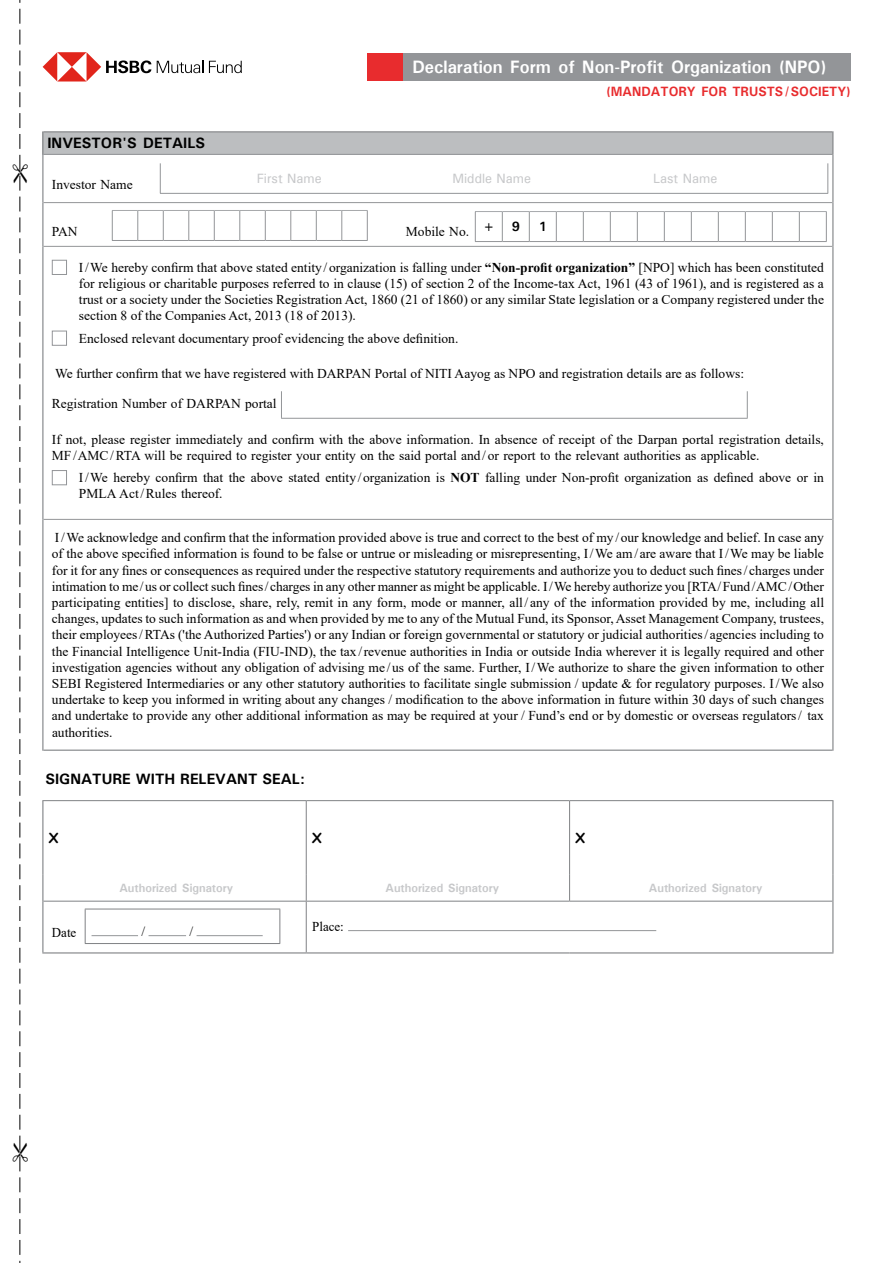
<style>
.page{position:relative;width:893px;height:1263px;background:#fff}
.page>*{position:absolute;margin:0;border:0;box-sizing:border-box;transform-origin:0 0}
.t1{font:700 18px "Univers ATT";color:#fff;scale:.96 1}
.t2{font:700 15px "Univers ATT";color:#000}
.t3{font:13.5px/16.2px "Times New Roman";color:#000;text-align:justify}
.t4{font:700 13.5px "Univers ATT";color:#e82c2e;scale:.96 1}
.t5{font:13.5px "Univers ATT";color:#c7c8ca;scale:.96 1}
.t6{font:13.5px "Times New Roman";color:#000;scale:.96 1}
.t7{font:700 13.5px "Comic Sans MS";color:#000}
.t8{font:700 13.5px "Univers ATT";color:#000;scale:.96 1}
.t9{font:700 12px "Univers ATT";color:#c7c8ca;scale:.96 1}
.s1{font-weight:700}
</style>
<div class="page">
<div style="left:43px;top:132px;width:790px;height:22px;background:#bcbec0"></div>
<svg style="left:42px;top:131px;width:1px;height:23px"></svg>
<hr style="left:43px;top:131px;width:789px;height:1px;background:#808285">
<svg style="left:832px;top:131px;width:1px;height:23px"></svg>
<hr style="left:832px;top:154px;width:1px;height:49px;background:#808285">
<hr style="left:832px;top:203px;width:1px;height:43px;background:#808285">
<hr style="left:832px;top:246px;width:1px;height:273px;background:#808285">
<hr style="left:832px;top:519px;width:1px;height:232px;background:#808285">
<hr style="left:43px;top:750px;width:789px;height:1px;background:#808285">
<hr style="left:42px;top:154px;width:1px;height:49px;background:#808285">
<hr style="left:42px;top:203px;width:1px;height:43px;background:#808285">
<hr style="left:42px;top:246px;width:1px;height:273px;background:#808285">
<hr style="left:42px;top:519px;width:1px;height:232px;background:#808285">
<hr style="left:43px;top:246px;width:789px;height:1px;background:#939598">
<hr style="left:43px;top:519px;width:789px;height:1px;background:#939598">
<hr style="left:43px;top:154px;width:789px;height:1px;background:#939598">
<hr style="left:43px;top:202px;width:789px;height:1px;background:#939598">
<hr style="left:160px;top:163px;width:1px;height:30px;background:#939598">
<hr style="left:827px;top:163px;width:1px;height:30px;background:#939598">
<hr style="left:160px;top:193px;width:668px;height:1px;background:#939598">
<svg style="left:112px;top:210px;width:256px;height:31px"></svg>
<svg style="left:475px;top:211px;width:352px;height:31px"></svg>
<div style="left:52px;top:260px;width:15px;height:15px;border:1px solid #939598"></div>
<div style="left:52px;top:331px;width:15px;height:15px;border:1px solid #939598"></div>
<svg style="left:281px;top:391px;width:1px;height:27px"></svg>
<svg style="left:747px;top:391px;width:1px;height:27px"></svg>
<hr style="left:281px;top:418px;width:467px;height:1px;background:#939598">
<div style="left:52px;top:470px;width:15px;height:15px;border:1px solid #939598"></div>
<hr style="left:306px;top:801px;width:1px;height:73px;background:#808285">
<svg style="left:306px;top:874px;width:1px;height:27px"></svg>
<hr style="left:569px;top:801px;width:1px;height:73px;background:#808285">
<svg style="left:569px;top:874px;width:1px;height:27px"></svg>
<hr style="left:42px;top:800px;width:264px;height:1px;background:#808285">
<hr style="left:306px;top:800px;width:264px;height:1px;background:#808285">
<hr style="left:570px;top:800px;width:263px;height:1px;background:#808285">
<hr style="left:43px;top:901px;width:263px;height:1px;background:#808285">
<hr style="left:306px;top:901px;width:264px;height:1px;background:#808285">
<hr style="left:570px;top:901px;width:262px;height:1px;background:#808285">
<hr style="left:306px;top:901px;width:1px;height:51px;background:#808285">
<hr style="left:832px;top:801px;width:1px;height:73px;background:#808285">
<svg style="left:832px;top:874px;width:1px;height:27px"></svg>
<hr style="left:832px;top:901px;width:1px;height:51px;background:#808285">
<hr style="left:306px;top:952px;width:264px;height:1px;background:#808285">
<hr style="left:570px;top:952px;width:263px;height:1px;background:#808285">
<hr style="left:42px;top:801px;width:1px;height:73px;background:#808285">
<svg style="left:42px;top:874px;width:1px;height:27px"></svg>
<hr style="left:42px;top:901px;width:1px;height:51px;background:#808285">
<hr style="left:42px;top:952px;width:264px;height:1px;background:#808285">
<hr style="left:85px;top:909px;width:195px;height:1px;background:#808285">
<hr style="left:85px;top:909px;width:1px;height:34px;background:#808285">
<hr style="left:279px;top:909px;width:1px;height:34px;background:#808285">
<hr style="left:85px;top:943px;width:195px;height:1px;background:#808285">
<hr style="left:92px;top:935px;width:46px;height:1px;background:#939598">
<hr style="left:149px;top:935px;width:37px;height:1px;background:#939598">
<hr style="left:197px;top:935px;width:66px;height:1px;background:#939598">
<hr style="left:348px;top:930px;width:308px;height:1px;background:#939598">
<div style="left:367px;top:53px;width:36px;height:27px;background:#e82c2e"></div>
<div style="left:403px;top:53px;width:448px;height:27px;background:#939598"></div>
<svg style="left:43px;top:52px;width:108px;height:29px"></svg>
<svg style="left:157px;top:61px;width:46px;height:12px"></svg>
<svg style="left:209px;top:61px;width:33px;height:12px"></svg>
<svg style="left:19px;top:0;width:2px;height:1263px"></svg>
<p class="t2" style="left:47px;top:133px;width:159px">INVESTOR'S DETAILS</p>
<p class="t3" style="left:52px;top:176px;width:82px">Investor Name</p>
<h1 class="t1" style="left:412px;top:56px;width:433px">Declaration Form of Non-Profit Organization (NPO)</h1>
<p class="t4" style="left:606px;top:83px;width:256px">(MANDATORY FOR TRUSTS/SOCIETY)</p>
<p class="t5" style="left:257px;top:170px;width:69px">First Name</p>
<p class="t5" style="left:452px;top:170px;width:83px">Middle Name</p>
<p class="t5" style="left:653px;top:170px;width:68px">Last Name</p>
<p class="t3" style="left:52px;top:223px;width:27px">PAN</p>
<p class="t3" style="left:406px;top:223px;width:115px">Mobile No. <sup>+</sup> <sup>9</sup></p>
<p class="t8" style="left:539px;top:218px;width:10px">1</p>
<p class="t3" style="left:79px;top:259px;width:747px">I/We hereby confirm that above stated entity/organization is falling under <span class="s1">“Non-profit organization”</span> [NPO] which has been constituted for religious or charitable purposes referred to in clause (15) of section 2 of the Income-tax Act, 1961 (43 of 1961), and is registered as a trust or a society under the Societies Registration Act, 1860 (21 of 1860) or any similar State legislation or a Company registered under the section 8 of the Companies Act, 2013 (18 of 2013).</p>
<p class="t3" style="left:79px;top:330px;width:381px">Enclosed relevant documentary proof evidencing the above definition.</p>
<p class="t3" style="left:55px;top:365px;width:691px">We further confirm that we have registered with DARPAN Portal of NITI Aayog as NPO and registration details are as follows:</p>
<p class="t3" style="left:52px;top:395px;width:226px">Registration Number of DARPAN portal</p>
<p class="t3" style="left:52px;top:431px;width:773px">If not, please register immediately and confirm with the above information. In absence of receipt of the Darpan portal registration details,<br>MF/AMC/RTA will be required to register your entity on the said portal and/or report to the relevant authorities as applicable.</p>
<p class="t3" style="left:79px;top:469px;width:746px">I/We hereby confirm that the above stated entity/organization is <span class="s1">NOT</span> falling under Non-profit organization as defined above or in<br>PMLA Act/Rules thereof.</p>
<p class="t3" style="left:52px;top:529px;width:774px">I/We acknowledge and confirm that the information provided above is true and correct to the best of my/our knowledge and belief. In case any of the above specified information is found to be false or untrue or misleading or misrepresenting, I/We am/ are aware that I/We may be liable for it for any fines or consequences as required under the respective statutory requirements and authorize you to deduct such fines/ charges under intimation to me/us or collect such fines/charges in any other manner as might be applicable. I/We hereby authorize you [RTA/Fund/AMC/Other participating entities] to disclose, share, rely, remit in any form, mode or manner, all/ any of the information provided by me, including all changes, updates to such information as and when provided by me to any of the Mutual Fund, its Sponsor, Asset Management Company, trustees, their employees/RTAs ('the Authorized Parties') or any Indian or foreign governmental or statutory or judicial authorities/ agencies including to the Financial Intelligence Unit-India (FIU-IND), the tax/revenue authorities in India or outside India wherever it is legally required and other investigation agencies without any obligation of advising me / us of the same. Further, I/We authorize to share the given information to other SEBI Registered Intermediaries or any other statutory authorities to facilitate single submission / update &amp; for regulatory purposes. I/We also undertake to keep you informed in writing about any changes / modification to the above information in future within 30 days of such changes and undertake to provide any other additional information as may be required at your / Fund’s end or by domestic or overseas regulators/ tax authorities.</p>
<p class="t2" style="left:45px;top:769px;width:261px">SIGNATURE WITH RELEVANT SEAL:</p>
<p class="t7" style="left:49px;top:828px;width:11px">X</p>
<p class="t7" style="left:312px;top:828px;width:11px">X</p>
<p class="t7" style="left:576px;top:828px;width:11px">X</p>
<p class="t9" style="left:119px;top:881px;width:120px">Authorized Signatory</p>
<p class="t9" style="left:385px;top:881px;width:120px">Authorized Signatory</p>
<p class="t9" style="left:649px;top:881px;width:120px">Authorized Signatory</p>
<p class="t6" style="left:52px;top:923px;width:27px">Date</p>
<p class="t3" style="left:141px;top:923px;width:5px">/</p>
<p class="t3" style="left:189px;top:923px;width:5px">/</p>
<p class="t6" style="left:312px;top:917px;width:34px">Place:</p>
</div>
